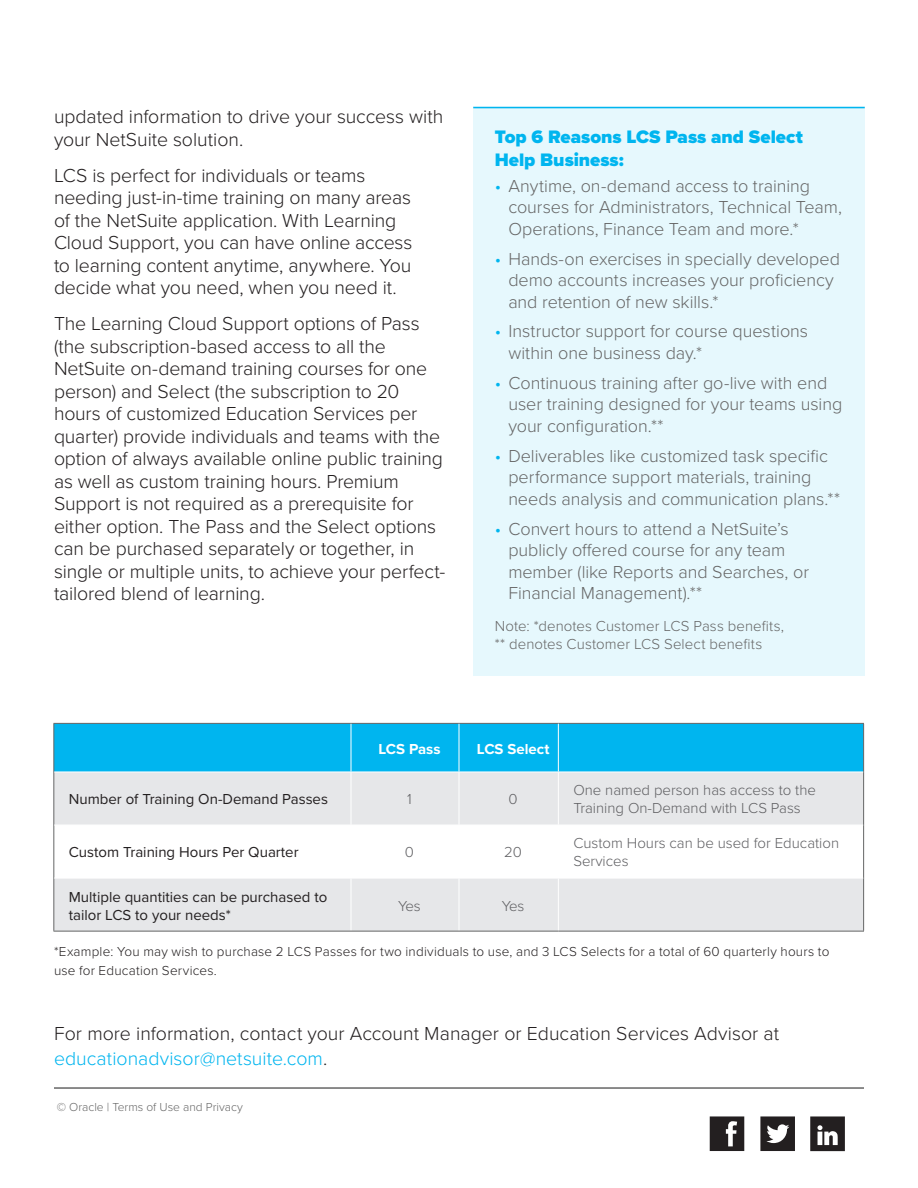
<style>
.page{position:relative;width:918px;height:1188px;background:#fff}
.page>*{position:absolute;margin:0;border:0;box-sizing:border-box;transform-origin:0 0}
.Main_Body_2016{font:300 19.5px/22.5px "Proxima Nova";letter-spacing:-.01em;color:#231f20}
.H3_sidebar_blue_head{font:900 18.75px/22.5px "Proxima Nova";color:#00b5ef}
.t1{font:300 18px/21.6px "Proxima Nova";letter-spacing:-.005em;color:#666}
.t2{font:15px/18px "Proxima Nova";color:#231f20}
.t3{font:300 15px/18px "Proxima Nova";color:#5f5f62}
.bullet_sidebar_2016{font:300 15px/18px "Proxima Nova";letter-spacing:.005em;color:#666}
.t4{font:700 15px "Proxima Nova";color:#fff}
.Main_Body_2016-2{font:300 13.5px/19.5px "Proxima Nova";letter-spacing:.015em;color:#231f20}
.t5{font:300 12px "Proxima Nova";color:#666}
.s1{color:#00b5ef}
</style>
<div class="page">
<hr style="left:54px;top:1087px;width:810px;height:2px;background:#666">
<svg style="left:710px;top:1116px;width:34px;height:35px"></svg>
<svg style="left:760px;top:1116px;width:35px;height:35px"></svg>
<svg style="left:810px;top:1116px;width:35px;height:35px"></svg>
<div style="left:54px;top:724px;width:809px;height:48px;background:#00b5ef"></div>
<div style="left:54px;top:773px;width:809px;height:158px;background:#e6e7e9"></div>
<svg style="left:54px;top:826px;width:809px;height:52px"></svg>
<hr style="left:53px;top:723px;width:298px;height:1px;background:#656666">
<hr style="left:53px;top:724px;width:1px;height:48px;background:#656666">
<hr style="left:351px;top:723px;width:108px;height:1px;background:#656666">
<hr style="left:459px;top:723px;width:99px;height:1px;background:#656666">
<hr style="left:558px;top:723px;width:306px;height:1px;background:#656666">
<hr style="left:863px;top:724px;width:1px;height:48px;background:#656666">
<hr style="left:53px;top:772px;width:1px;height:53px;background:#656666">
<hr style="left:863px;top:772px;width:1px;height:53px;background:#656666">
<hr style="left:53px;top:825px;width:1px;height:53px;background:#656666">
<hr style="left:863px;top:825px;width:1px;height:53px;background:#656666">
<hr style="left:53px;top:878px;width:1px;height:53px;background:#656666">
<hr style="left:863px;top:878px;width:1px;height:53px;background:#656666">
<hr style="left:351px;top:724px;width:1px;height:48px;background:#fff">
<hr style="left:459px;top:724px;width:1px;height:48px;background:#fff">
<hr style="left:558px;top:724px;width:1px;height:48px;background:#fff">
<hr style="left:351px;top:772px;width:1px;height:53px;background:#fff">
<hr style="left:459px;top:772px;width:1px;height:53px;background:#fff">
<hr style="left:558px;top:772px;width:1px;height:53px;background:#fff">
<hr style="left:54px;top:825px;width:297px;height:1px;background:#fff">
<hr style="left:351px;top:825px;width:108px;height:1px;background:#fff">
<hr style="left:351px;top:825px;width:1px;height:53px;background:#fff">
<hr style="left:459px;top:825px;width:99px;height:1px;background:#fff">
<hr style="left:459px;top:825px;width:1px;height:53px;background:#fff">
<hr style="left:558px;top:825px;width:305px;height:1px;background:#fff">
<hr style="left:558px;top:825px;width:1px;height:53px;background:#fff">
<hr style="left:54px;top:878px;width:297px;height:1px;background:#fff">
<hr style="left:351px;top:878px;width:108px;height:1px;background:#fff">
<hr style="left:351px;top:878px;width:1px;height:53px;background:#fff">
<hr style="left:459px;top:878px;width:99px;height:1px;background:#fff">
<hr style="left:459px;top:878px;width:1px;height:53px;background:#fff">
<hr style="left:558px;top:878px;width:305px;height:1px;background:#fff">
<hr style="left:558px;top:878px;width:1px;height:53px;background:#fff">
<hr style="left:53px;top:931px;width:298px;height:1px;background:#656666">
<hr style="left:351px;top:931px;width:108px;height:1px;background:#656666">
<hr style="left:459px;top:931px;width:99px;height:1px;background:#656666">
<hr style="left:558px;top:931px;width:306px;height:1px;background:#656666">
<div style="left:473px;top:107px;width:392px;height:569px;background:#e6f8fd"></div>
<hr style="left:473px;top:107px;width:392px;height:1px;background:#00b5ef">
<p class="Main_Body_2016" style="left:54px;top:105px;width:391px">updated information to drive your success with your NetSuite solution.</p>
<p class="Main_Body_2016" style="left:54px;top:163px;width:360px">LCS is perfect for individuals or teams needing just-in-time training on many areas of the NetSuite application. With Learning Cloud Support, you can have online access to learning content anytime, anywhere. You decide what you need, when you need it.</p>
<p class="Main_Body_2016" style="left:54px;top:312px;width:393px">The Learning Cloud Support options of Pass (the subscription-based access to all the NetSuite on-demand training courses for one person) and Select (the subscription to 20 hours of customized Education Services per quarter) provide individuals and teams with the option of always available online public training as well as custom training hours. Premium Support is not required as a prerequisite for either option. The Pass and the Select options can be purchased separately or together, in single or multiple units, to achieve your perfect&shy;tailored blend of learning.</p>
<p class="H3_sidebar_blue_head" style="left:495px;top:126px;width:310px">Top 6 Reasons LCS Pass and Select<br>Help Business:</p>
<p class="t1" style="left:508px;top:174px;width:335px;text-indent:-14px"><span class="s1">•</span> Anytime, on-demand access to training courses for Administrators, Technical Team,<br>Operations, Finance Team and more.*</p>
<p class="t1" style="left:508px;top:247px;width:333px;text-indent:-14px"><span class="s1">•</span> Hands-on exercises in specially developed demo accounts increases your proficiency and retention of new skills.*</p>
<p class="t1" style="left:508px;top:320px;width:301px;text-indent:-14px"><span class="s1">•</span> Instructor support for course questions within one business day.*</p>
<p class="t1" style="left:508px;top:371px;width:335px;text-indent:-14px"><span class="s1">•</span> Continuous training after go-live with end user training designed for your teams using your configuration.**</p>
<p class="t1" style="left:508px;top:444px;width:333px;text-indent:-14px"><span class="s1">•</span> Deliverables like customized task specific performance support materials, training needs analysis and communication plans.**</p>
<p class="t1" style="left:508px;top:517px;width:302px;text-indent:-14px"><span class="s1">•</span> Convert hours to attend a NetSuite’s publicly offered course for any team member (like Reports and Searches, or Financial Management).**</p>
<p class="bullet_sidebar_2016" style="left:495px;top:616px;width:291px">Note: *denotes Customer LCS Pass benefits, ** denotes Customer LCS Select benefits</p>
<p class="t4" style="left:378px;top:737px;width:64px">LCS Pass</p>
<p class="t4" style="left:477px;top:737px;width:74px">LCS Select</p>
<p class="t2" style="left:69px;top:790px;width:261px">Number of Training On-Demand Passes</p>
<p class="t3" style="left:407px;top:790px;width:6px">1</p>
<p class="t3" style="left:509px;top:790px;width:11px">0</p>
<p class="t3" style="left:573px;top:781px;width:244px">One named person has access to the<br>Training On-Demand with LCS Pass</p>
<p class="t2" style="left:69px;top:843px;width:231px">Custom Training Hours Per Quarter</p>
<p class="t3" style="left:405px;top:843px;width:11px">0</p>
<p class="t3" style="left:504px;top:843px;width:19px">20</p>
<p class="t3" style="left:573px;top:834px;width:267px">Custom Hours can be used for Education<br>Services</p>
<p class="t2" style="left:69px;top:887px;width:260px">Multiple quantities can be purchased to tailor LCS to your needs*</p>
<p class="t3" style="left:398px;top:896px;width:24px">Yes</p>
<p class="t3" style="left:502px;top:896px;width:24px">Yes</p>
<p class="Main_Body_2016-2" style="left:54px;top:941px;width:777px">*Example: You may wish to purchase 2 LCS Passes for two individuals to use, and 3 LCS Selects for a total of 60 quarterly hours to use for Education Services.</p>
<p class="Main_Body_2016" style="left:54px;top:1020px;width:727px;line-height:24.8px">For more information, contact your Account Manager or Education Services Advisor at <span class="s1">educationadvisor@netsuite.com</span>.</p>
<p class="t5" style="left:57px;top:1098px;width:188px">© Oracle | Terms of Use and Privacy</p>
</div>
